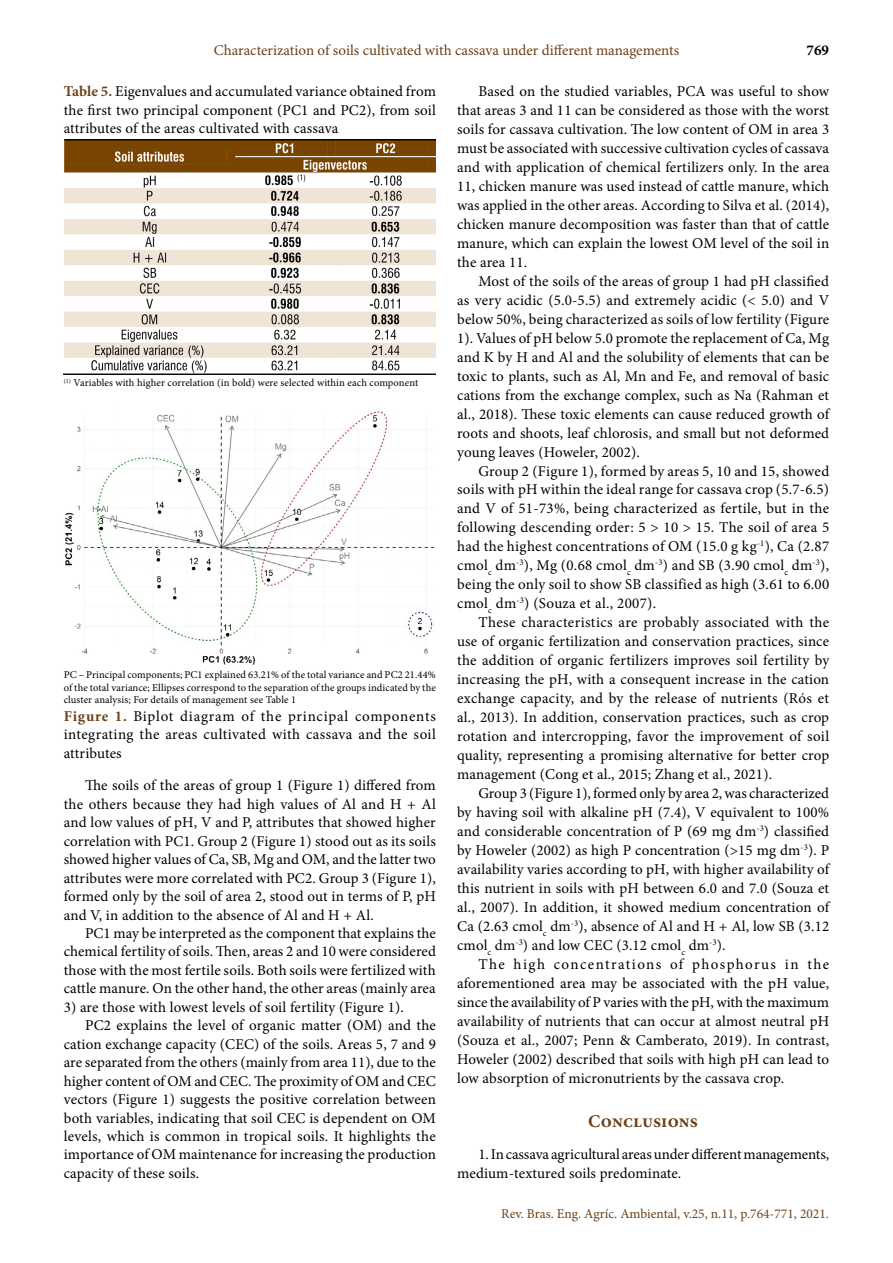
<style>
.page{position:relative;width:893px;height:1263px;background:#fff}
.page>*{position:absolute;margin:0;border:0;box-sizing:border-box;transform-origin:0 0}
.t1{font:700 18px "Minion Pro";letter-spacing:.01em;color:#6c4119}
.t2{font:15px/18.9px "Minion Pro";letter-spacing:.01em;color:#000;text-align:justify}
.t3{font:15px "Minion Pro";color:#6c4119}
.t4{font:700 15px "Minion Pro";color:#000}
.t5{font:13.5px "Minion Pro";color:#6c4119}
.t6{font:10.5px/12.6px "Minion Pro";letter-spacing:.005em;color:#000;text-align:justify}
.s1{font-weight:700;color:#6c4119}
</style>
<div class="page">
<img style="left:64px;top:140px;width:372px;height:234px">
<img style="left:65px;top:411px;width:370px;height:254px">
<p class="t3" style="left:214px;top:40px;width:467px">Characterization of soils cultivated with cassava under different managements</p>
<p class="t4" style="left:806px;top:40px;width:24px">769</p>
<p class="t2" style="left:64px;top:82px;width:374px"><span class="s1">Table 5.</span> Eigenvalues and accumulated variance obtained from the first two principal component (PC1 and PC2), from soil attributes of the areas cultivated with cassava</p>
<p class="t6" style="left:64px;top:376px;width:356px"><sup>(1)</sup> Variables with higher correlation (in bold) were selected within each component</p>
<p class="t6" style="left:64px;top:669px;width:374px">PC – Principal components; PC1 explained 63.21% of the total variance and PC2 21.44% of the total variance; Ellipses correspond to the separation of the groups indicated by the cluster analysis; For details of management see Table 1</p>
<p class="t2" style="left:64px;top:707px;width:374px"><span class="s1">Figure 1.</span> Biplot diagram of the principal components integrating the areas cultivated with cassava and the soil attributes</p>
<p class="t2" style="left:64px;top:776px;width:374px;line-height:18.5px;text-indent:21px">The soils of the areas of group 1 (Figure 1) differed from the others because they had high values of Al and H + Al and low values of pH, V and P, attributes that showed higher correlation with PC1. Group 2 (Figure 1) stood out as its soils showed higher values of Ca, SB, Mg and OM, and the latter two attributes were more correlated with PC2. Group 3 (Figure 1), formed only by the soil of area 2, stood out in terms of P, pH and V, in addition to the absence of Al and H + Al.</p>
<p class="t2" style="left:64px;top:924px;width:374px;line-height:18.5px;text-indent:21px">PC1 may be interpreted as the component that explains the chemical fertility of soils. Then, areas 2 and 10 were considered those with the most fertile soils. Both soils were fertilized with cattle manure. On the other hand, the other areas (mainly area</p>
<p class="t2" style="left:64px;top:997px;width:342px">3) are those with lowest levels of soil fertility (Figure 1).</p>
<p class="t2" style="left:85px;top:1016px;width:352px">PC2 explains the level of organic matter (OM) and the</p>
<p class="t2" style="left:64px;top:1034px;width:374px">cation exchange capacity (CEC) of the soils. Areas 5, 7 and 9</p>
<p class="t2" style="left:64px;top:1053px;width:374px">are separated from the others (mainly from area 11), due to the</p>
<p class="t2" style="left:64px;top:1071px;width:373px">higher content of OM and CEC. The proximity of OM and CEC</p>
<p class="t2" style="left:64px;top:1090px;width:374px">vectors (Figure 1) suggests the positive correlation between</p>
<p class="t2" style="left:64px;top:1108px;width:374px">both variables, indicating that soil CEC is dependent on OM</p>
<p class="t2" style="left:64px;top:1127px;width:373px">levels, which is common in tropical soils. It highlights the</p>
<p class="t2" style="left:64px;top:1145px;width:374px">importance of OM maintenance for increasing the production</p>
<p class="t2" style="left:64px;top:1164px;width:137px">capacity of these soils.</p>
<p class="t2" style="left:457px;top:82px;width:374px;text-indent:21px">Based on the studied variables, PCA was useful to show that areas 3 and 11 can be considered as those with the worst soils for cassava cultivation. The low content of OM in area 3 must be associated with successive cultivation cycles of cassava and with application of chemical fertilizers only. In the area 11, chicken manure was used instead of cattle manure, which was applied in the other areas. According to Silva et al. (2014), chicken manure decomposition was faster than that of cattle manure, which can explain the lowest OM level of the soil in the area 11.</p>
<p class="t2" style="left:457px;top:272px;width:374px;text-indent:21px">Most of the soils of the areas of group 1 had pH classified as very acidic (5.0-5.5) and extremely acidic (&lt; 5.0) and V below 50%, being characterized as soils of low fertility (Figure 1). Values of pH below 5.0 promote the replacement of Ca, Mg and K by H and Al and the solubility of elements that can be toxic to plants, such as Al, Mn and Fe, and removal of basic cations from the exchange complex, such as Na (Rahman et al., 2018). These toxic elements can cause reduced growth of roots and shoots, leaf chlorosis, and small but not deformed young leaves (Howeler, 2002).</p>
<p class="t2" style="left:457px;top:461px;width:374px;text-indent:21px">Group 2 (Figure 1), formed by areas 5, 10 and 15, showed soils with pH within the ideal range for cassava crop (5.7-6.5) and V of 51-73%, being characterized as fertile, but in the following descending order: 5 &gt; 10 &gt; 15. The soil of area 5 had the highest concentrations of OM (15.0 g kg<sup>-1</sup>), Ca (2.87 cmol<sub>c</sub> dm<sup>-3</sup>), Mg (0.68 cmol<sub>c</sub> dm<sup>-3</sup>) and SB (3.90 cmol<sub>c</sub> dm<sup>-3</sup>), being the only soil to show SB classified as high (3.61 to 6.00 cmol<sub>c</sub> dm<sup>-3</sup>) (Souza et al., 2007).</p>
<p class="t2" style="left:457px;top:613px;width:374px;text-indent:21px">These characteristics are probably associated with the use of organic fertilization and conservation practices, since the addition of organic fertilizers improves soil fertility by increasing the pH, with a consequent increase in the cation exchange capacity, and by the release of nutrients (Rós et al., 2013). In addition, conservation practices, such as crop rotation and intercropping, favor the improvement of soil quality, representing a promising alternative for better crop management (Cong et al., 2015; Zhang et al., 2021).</p>
<p class="t2" style="left:457px;top:784px;width:374px;text-indent:21px">Group 3 (Figure 1), formed only by area 2, was characterized by having soil with alkaline pH (7.4), V equivalent to 100% and considerable concentration of P (69 mg dm<sup>-3</sup>) classified by Howeler (2002) as high P concentration (&gt;15 mg dm<sup>-3</sup>). P availability varies according to pH, with higher availability of this nutrient in soils with pH between 6.0 and 7.0 (Souza et al., 2007). In addition, it showed medium concentration of Ca (2.63 cmol<sub>c</sub> dm<sup>-3</sup>), absence of Al and H + Al, low SB (3.12 cmol<sub>c</sub> dm<sup>-3</sup>) and low CEC (3.12 cmol<sub>c</sub> dm<sup>-3</sup>).</p>
<p class="t2" style="left:457px;top:955px;width:374px;text-indent:21px">The high concentrations of phosphorus in the aforementioned area may be associated with the pH value, since the availability of P varies with the pH, with the maximum availability of nutrients that can occur at almost neutral pH (Souza et al., 2007; Penn &amp; Camberato, 2019). In contrast, Howeler (2002) described that soils with high pH can lead to low absorption of micronutrients by the cassava crop.</p>
<p class="t1" style="left:588px;top:1109px;width:111px">Conclusions</p>
<p class="t2" style="left:457px;top:1145px;width:374px;text-indent:21px">1. In cassava agricultural areas under different managements, medium-textured soils predominate.</p>
<p class="t5" style="left:501px;top:1204px;width:329px">Rev. Bras. Eng. Agríc. Ambiental, v.25, n.11, p.764-771, 2021.</p>
</div>
